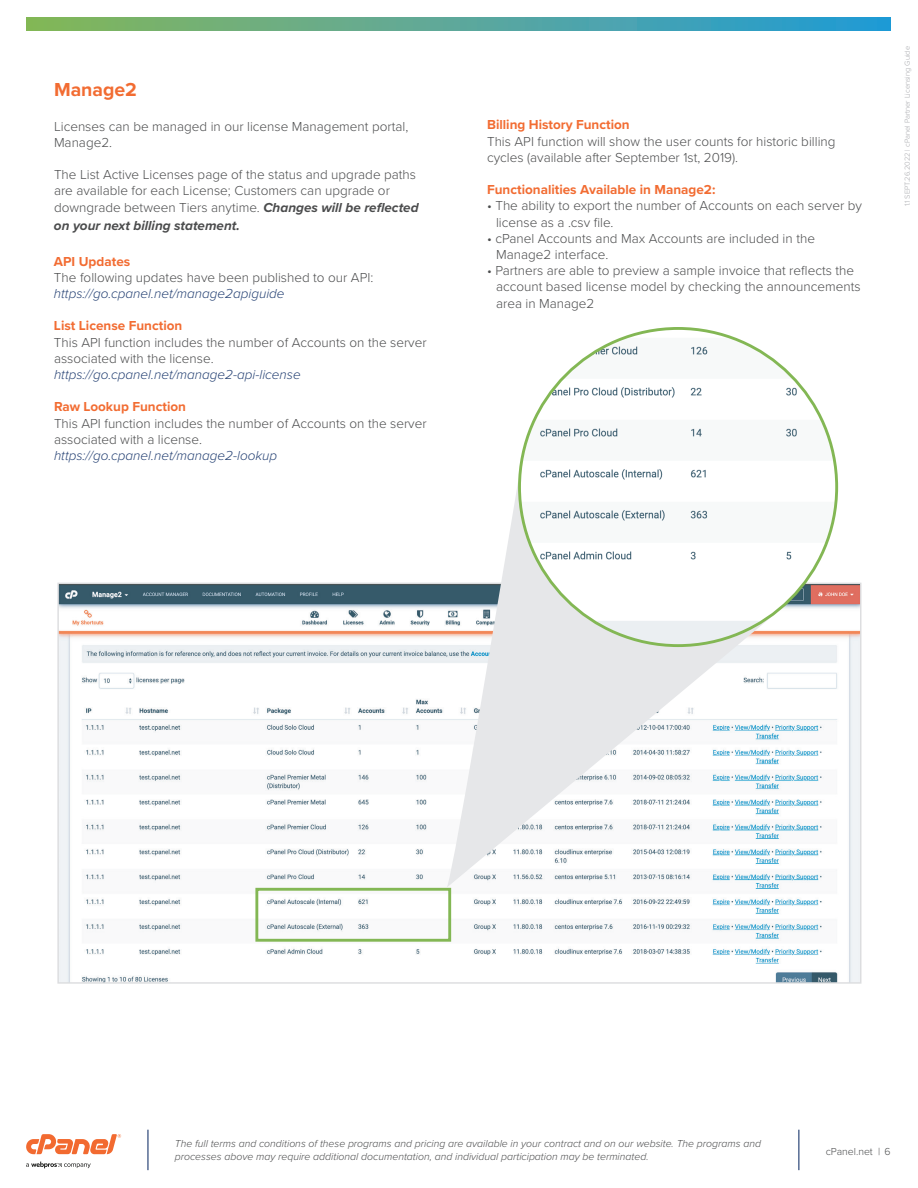
<style>
.page{position:relative;width:918px;height:1188px;background:#fff}
.page>*{position:absolute;margin:0;border:0;box-sizing:border-box;transform-origin:0 0}
.t1{font:700 19.5px "Proxima Nova";color:#f26c32}
.t2{font:300 13.5px/16.2px "Proxima Nova";color:#4b4c4d}
.t3{font:italic 300 13.5px "Proxima Nova";color:#264274}
.t4{font:700 13.5px "Proxima Nova";color:#f26c32}
.t5{font:italic 700 13.5px "Proxima Nova";color:#4b4c4d}
.t6{font:italic 300 10.5px/12.6px "Proxima Nova";color:#4b4c4d}
.t7{font:300 10.5px "Proxima Nova";color:#4b4c4d}
.t8{font:300 7.5px "Proxima Nova";color:#a8a9ad}
.s1{font-weight:700;font-style:italic}
</style>
<div class="page">
<hr style="left:148px;top:1130px;width:1px;height:40px;background:#00215c">
<hr style="left:799px;top:1130px;width:1px;height:40px;background:#00215c">
<svg style="left:26px;top:1134px;width:95px;height:20px"></svg>
<svg style="left:26px;top:1162px;width:65px;height:6px"></svg>
<svg style="left:26px;top:17px;width:864px;height:14px;background:#57a898"></svg>
<img style="left:59px;top:585px;width:800px;height:397px">
<div style="left:255px;top:888px;width:196px;height:54px;border:3px solid #83b754"></div>
<svg style="left:447px;top:447px;width:329px;height:441px"></svg>
<img style="left:520px;top:328px;width:317px;height:318px;border-radius:159px">
<p class="t1" style="left:54px;top:75px;width:85px">Manage2</p>
<p class="t2" style="left:54px;top:117px;width:356px">Licenses can be managed in our license Management portal,<br>Manage2.</p>
<p class="t2" style="left:54px;top:166px;width:366px">The List Active Licenses page of the status and upgrade paths are available for each License; Customers can upgrade or downgrade between Tiers anytime. <span class="s1">Changes will be reflected</span></p>
<p class="t5" style="left:54px;top:215px;width:187px">on your next billing statement.</p>
<p class="t4" style="left:54px;top:251px;width:78px">API Updates</p>
<p class="t2" style="left:54px;top:268px;width:321px">The following updates have been published to our API:</p>
<p class="t3" style="left:54px;top:283px;width:232px">https://go.cpanel.net/manage2apiguide</p>
<p class="t4" style="left:54px;top:316px;width:130px">List License Function</p>
<p class="t2" style="left:54px;top:333px;width:374px">This API function includes the number of Accounts on the server</p>
<p class="t2" style="left:54px;top:349px;width:159px">associated with the license.</p>
<p class="t3" style="left:54px;top:364px;width:248px">https://go.cpanel.net/manage2-api-license</p>
<p class="t4" style="left:54px;top:397px;width:134px">Raw Lookup Function</p>
<p class="t2" style="left:54px;top:414px;width:374px">This API function includes the number of Accounts on the server</p>
<p class="t2" style="left:54px;top:430px;width:148px">associated with a license.</p>
<p class="t3" style="left:54px;top:445px;width:225px">https://go.cpanel.net/manage2-lookup</p>
<p class="t4" style="left:487px;top:115px;width:144px">Billing History Function</p>
<p class="t2" style="left:487px;top:132px;width:350px">This API function will show the user counts for historic billing cycles (available after September 1st, 2019).</p>
<p class="t4" style="left:487px;top:180px;width:230px">Functionalities Available in Manage2:</p>
<p class="t2" style="left:496px;top:197px;width:368px;text-indent:-9px">• The ability to export the number of Accounts on each server by license as a .csv file.</p>
<p class="t2" style="left:496px;top:230px;width:320px;text-indent:-9px">• cPanel Accounts and Max Accounts are included in the<br>Manage2 interface.</p>
<p class="t2" style="left:496px;top:262px;width:366px;text-indent:-9px">• Partners are able to preview a sample invoice that reflects the account based license model by checking the announcements area in Manage2</p>
<p class="t8" style="left:902px;top:206px;width:162px;rotate:-90deg">1.1 SEPT.26.2022 | cPanel Partner Licensing Guide</p>
<p class="t6" style="left:175px;top:1137px;width:588px">The full terms and conditions of these programs and pricing are available in your contract and on our website. The programs and processes above may require additional documentation, and individual participation may be terminated.</p>
<p class="t7" style="left:826px;top:1144px;width:66px">cPanel.net | 6</p>
</div>
